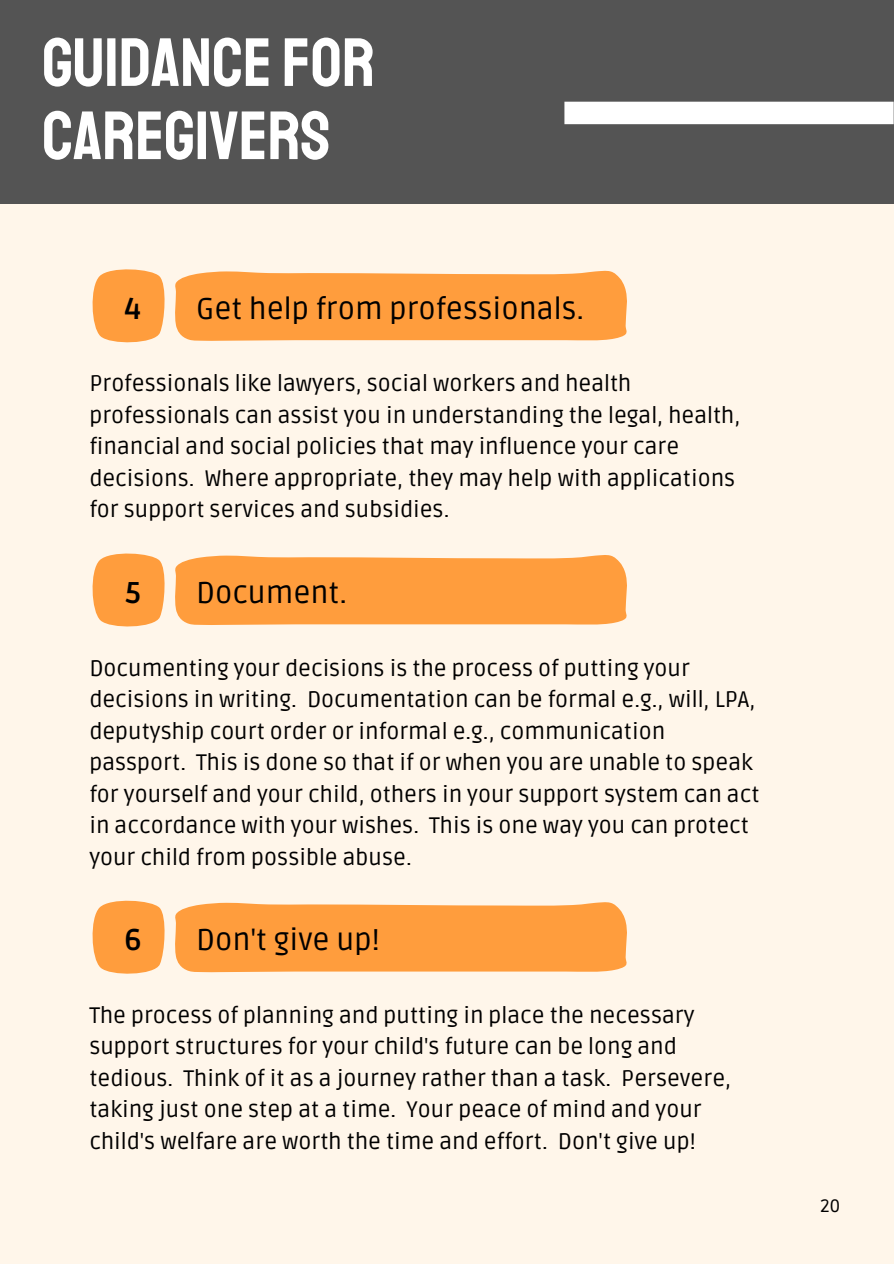
<style>
.page{position:relative;width:894px;height:1264px;background:#fff}
.page>*{position:absolute;margin:0;border:0;box-sizing:border-box;transform-origin:0 0}
.t1{font:68.4px/73.2px "Staatliches";color:#fff}
.t2{font:30px "Ruda";color:#000}
.t3{font:700 30px "Ruda";color:#000}
.t4{font:22.5px/31.5px "Ruda";color:#000}
.t5{font:18px "Ruda";color:#000}
</style>
<div class="page">
<div style="left:0;top:0;width:893px;height:1263px;background:#fff6ea"></div>
<svg style="left:92px;top:269px;width:535px;height:74px"></svg>
<svg style="left:92px;top:553px;width:535px;height:74px"></svg>
<svg style="left:92px;top:900px;width:535px;height:74px"></svg>
<div style="left:0;top:0;width:893px;height:203px;background:#545454"></div>
<div style="left:564px;top:102px;width:329px;height:22px;background:#fff"></div>
<p class="t1" style="left:42px;top:27px;width:334px">GUIDANCE FOR<br>CAREGIVERS</p>
<p class="t3" style="left:125px;top:291px;width:18px">4</p>
<h1 class="t2" style="left:196px;top:291px;width:389px">Get help from professionals.</h1>
<p class="t4" style="left:89px;top:368px;width:652px">Professionals like lawyers, social workers and health professionals can assist you in understanding the legal, health, financial and social policies that may influence your care decisions. Where appropriate, they may help with applications for support services and subsidies.</p>
<p class="t3" style="left:125px;top:575px;width:17px">5</p>
<h2 class="t2" style="left:196px;top:575px;width:152px">Document.</h2>
<p class="t4" style="left:89px;top:652px;width:671px">Documenting your decisions is the process of putting your decisions in writing. Documentation can be formal e.g., will, LPA, deputyship court order or informal e.g., communication passport. This is done so that if or when you are unable to speak for yourself and your child, others in your support system can act in accordance with your wishes. This is one way you can protect your child from possible abuse.</p>
<h2 class="t3" style="left:124px;top:922px;width:19px">6</h2>
<p class="t2" style="left:196px;top:922px;width:185px">Don't give up!</p>
<p class="t4" style="left:89px;top:999px;width:643px">The process of planning and putting in place the necessary support structures for your child's future can be long and tedious. Think of it as a journey rather than a task. Persevere, taking just one step at a time. Your peace of mind and your child's welfare are worth the time and effort. Don't give up!</p>
<p class="t5" style="left:820px;top:1195px;width:22px">20</p>
</div>
